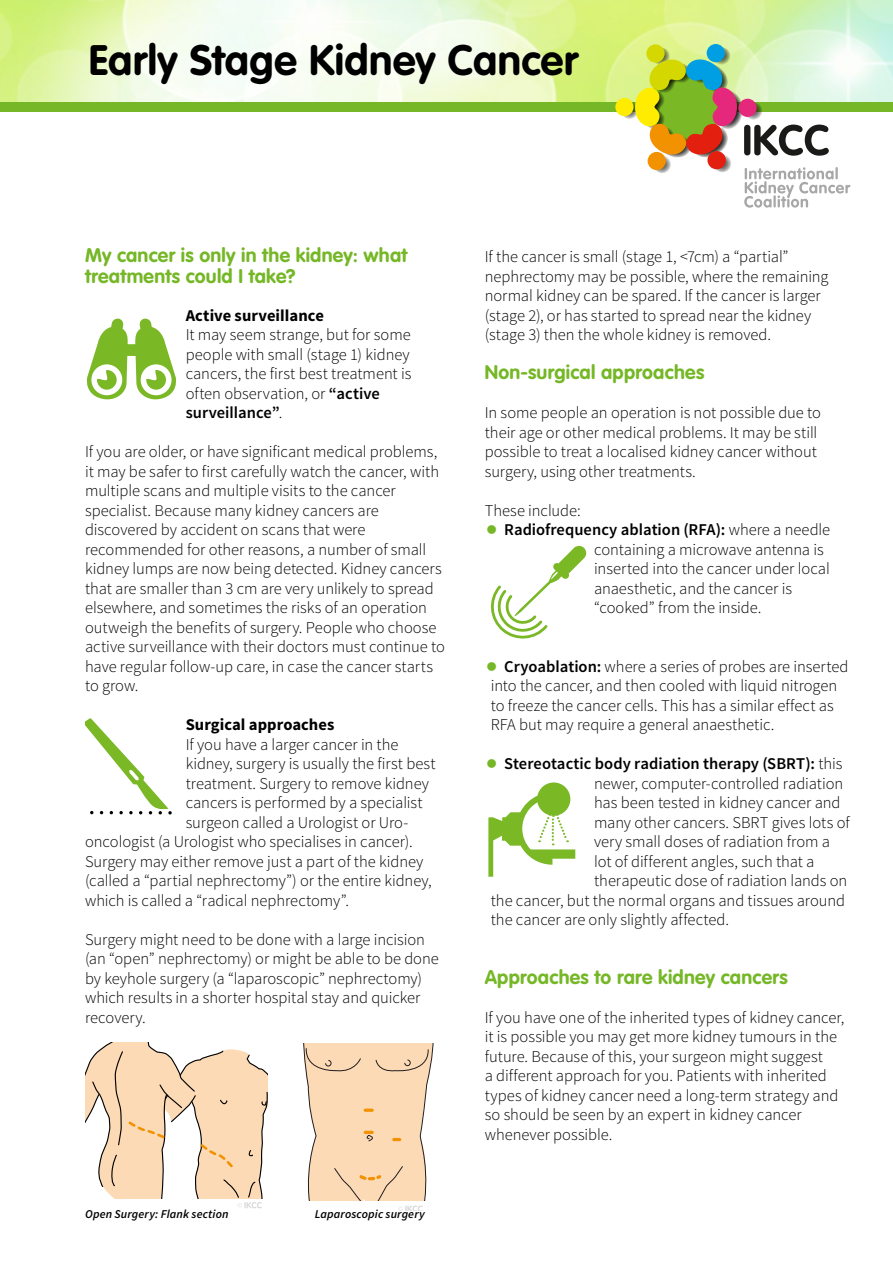
<style>
.page{position:relative;width:893px;height:1263px;background:#fff}
.page>*{position:absolute;margin:0;border:0;box-sizing:border-box;transform-origin:0 0}
.t1{font:700 42px "VAG Rounded";letter-spacing:.01em;color:#000}
.t2{font:700 19.5px/21px "VAG Rounded";letter-spacing:.015em;color:#75b726}
.t3{font:300 16.5px/19.5px "Source Sans Pro";letter-spacing:-.005em;color:#000}
.t4{font:600 16.5px "Source Sans Pro";color:#000}
.t5{font:700 16.5px "Source Sans Pro";color:#000}
.t6{font:italic 600 12px "Source Sans Pro";letter-spacing:.01em;color:#000}
.s1{font-weight:600}
.s2{color:#75b726}
.s3{font-weight:300}
</style>
<div class="page">
<svg style="left:85px;top:1042px;width:182px;height:166px"></svg>
<svg style="left:303px;top:1043px;width:131px;height:167px"></svg>
<img style="left:0;top:0;width:893px;height:102px">
<div style="left:0;top:102px;width:893px;height:10px;background:#75b726"></div>
<svg style="left:744px;top:167px;width:106px;height:41px"></svg>
<svg style="left:754px;top:125px;width:75px;height:31px"></svg>
<div style="left:744px;top:125px;width:6px;height:30px;background:#1a1a18;border-radius:3px"></div>
<svg style="left:713px;top:154px;width:18px;height:18px"></svg>
<svg style="left:653px;top:155px;width:18px;height:18px"></svg>
<svg style="left:621px;top:101px;width:18px;height:18px"></svg>
<svg style="left:652px;top:48px;width:18px;height:18px"></svg>
<svg style="left:712px;top:47px;width:18px;height:18px"></svg>
<svg style="left:744px;top:102px;width:18px;height:18px"></svg>
<div style="left:707px;top:151px;width:19px;height:18px;background:#e32010;border-radius:50%"></div>
<div style="left:648px;top:152px;width:18px;height:18px;background:#f39200;border-radius:50%"></div>
<div style="left:615px;top:98px;width:19px;height:18px;background:#ffec00;border-radius:50%"></div>
<div style="left:646px;top:44px;width:19px;height:19px;background:#d5d800;border-radius:50%"></div>
<div style="left:707px;top:44px;width:18px;height:18px;background:#009fe3;border-radius:50%"></div>
<svg style="left:635px;top:56px;width:108px;height:105px"></svg>
<div style="left:738px;top:99px;width:19px;height:18px;background:#e5287c;border-radius:50%"></div>
<svg style="left:490px;top:546px;width:96px;height:93px"></svg>
<svg style="left:86px;top:318px;width:90px;height:82px"></svg>
<svg style="left:85px;top:718px;width:87px;height:96px"></svg>
<svg style="left:488px;top:782px;width:87px;height:95px"></svg>
<h1 class="t1" style="left:89px;top:43px;width:491px">Early Stage Kidney Cancer</h1>
<p class="t2" style="left:85px;top:246px;width:324px">My cancer is only in the kidney: what treatments could I take?</p>
<p class="t5" style="left:186px;top:309px;width:140px">Active surveillance</p>
<p class="t3" style="left:186px;top:326px;width:227px">It may seem strange, but for some people with small (stage 1) kidney cancers, the first best treatment is often observation, or <span class="s1">“active surveillance”</span>.</p>
<p class="t3" style="left:85px;top:443px;width:361px">If you are older, or have significant medical problems, it may be safer to first carefully watch the cancer, with multiple scans and multiple visits to the cancer specialist. Because many kidney cancers are discovered by accident on scans that were recommended for other reasons, a number of small kidney lumps are now being detected. Kidney cancers that are smaller than 3 cm are very unlikely to spread elsewhere, and sometimes the risks of an operation outweigh the benefits of surgery. People who choose active surveillance with their doctors must continue to have regular follow-up care, in case the cancer starts to grow.</p>
<p class="t5" style="left:186px;top:718px;width:150px">Surgical approaches</p>
<p class="t3" style="left:186px;top:736px;width:214px">If you have a larger cancer in the</p>
<p class="t3" style="left:186px;top:755px;width:251px">kidney, surgery is usually the first best</p>
<p class="t3" style="left:186px;top:775px;width:245px">treatment. Surgery to remove kidney</p>
<p class="t3" style="left:186px;top:794px;width:238px">cancers is performed by a specialist</p>
<p class="t3" style="left:186px;top:814px;width:224px">surgeon called a Urologist or Uro-</p>
<p class="t3" style="left:85px;top:833px;width:329px">oncologist (a Urologist who specialises in cancer).</p>
<p class="t3" style="left:85px;top:853px;width:340px">Surgery may either remove just a part of the kidney</p>
<p class="t3" style="left:85px;top:872px;width:348px">(called a “partial nephrectomy”) or the entire kidney,</p>
<p class="t3" style="left:85px;top:892px;width:266px">which is called a “radical nephrectomy”.</p>
<p class="t3" style="left:85px;top:931px;width:355px">Surgery might need to be done with a large incision (an “open” nephrectomy) or might be able to be done by keyhole surgery (a “laparoscopic” nephrectomy) which results in a shorter hospital stay and quicker recovery.</p>
<p class="t6" style="left:85px;top:1209px;width:145px">Open Surgery: Flank section</p>
<p class="t6" style="left:315px;top:1209px;width:112px">Laparoscopic surgery</p>
<p class="t3" style="left:485px;top:248px;width:345px">If the cancer is small (stage 1, &lt;7cm) a “partial” nephrectomy may be possible, where the remaining normal kidney can be spared. If the cancer is larger (stage 2), or has started to spread near the kidney (stage 3) then the whole kidney is removed.</p>
<p class="t2" style="left:485px;top:363px;width:221px">Non-surgical approaches</p>
<p class="t3" style="left:485px;top:404px;width:338px">In some people an operation is not possible due to their age or other medical problems. It may be still possible to treat a localised kidney cancer without surgery, using other treatments.</p>
<p class="t3" style="left:485px;top:502px;width:97px">These include:</p>
<p class="t3" style="left:594px;top:521px;width:238px;text-indent:-108px"><span class="s2">●</span> <span class="s1">Radiofrequency ablation (RFA):</span> where a needle containing a microwave antenna is inserted into the cancer under local anaesthetic, and the cancer is “cooked” from the inside.</p>
<p class="t3" style="left:486px;top:658px;width:364px"><span class="s2">●</span> <span class="s1">Cryoablation:</span> where a series of probes are inserted into the cancer, and then cooled with liquid nitrogen to freeze the cancer cells. This has a similar effect as RFA but may require a general anaesthetic.</p>
<p class="t4" style="left:486px;top:757px;width:358px"><span class="s2">●</span> Stereotactic body radiation therapy (SBRT): <span class="s3">this</span></p>
<p class="t3" style="left:594px;top:775px;width:251px">newer, computer-controlled radiation</p>
<p class="t3" style="left:594px;top:794px;width:248px">has been tested in kidney cancer and</p>
<p class="t3" style="left:594px;top:814px;width:257px">many other cancers. SBRT gives lots of</p>
<p class="t3" style="left:594px;top:833px;width:238px">very small doses of radiation from a</p>
<p class="t3" style="left:594px;top:853px;width:222px">lot of different angles, such that a</p>
<p class="t3" style="left:594px;top:872px;width:255px">therapeutic dose of radiation lands on</p>
<p class="t3" style="left:491px;top:892px;width:356px">the cancer, but the normal organs and tissues around</p>
<p class="t3" style="left:491px;top:911px;width:240px">the cancer are only slightly affected.</p>
<p class="t2" style="left:485px;top:968px;width:304px">Approaches to rare kidney cancers</p>
<p class="t3" style="left:485px;top:1009px;width:361px">If you have one of the inherited types of kidney cancer, it is possible you may get more kidney tumours in the future. Because of this, your surgeon might suggest<br>a different approach for you. Patients with inherited types of kidney cancer need a long-term strategy and so should be seen by an expert in kidney cancer whenever possible.</p>
</div>
